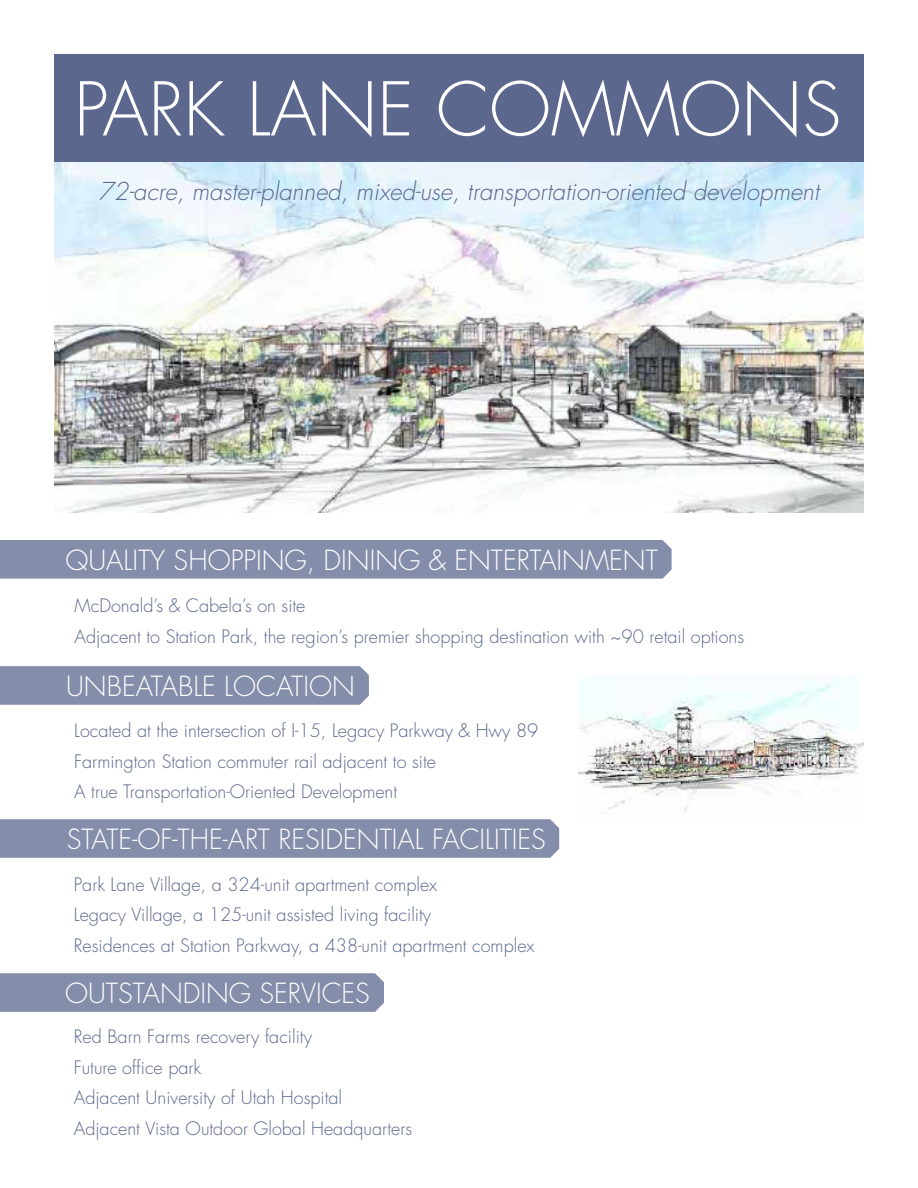
<style>
.page{position:relative;width:918px;height:1188px;background:#fff}
.page>*{position:absolute;margin:0;border:0;box-sizing:border-box;transform-origin:0 0}
.t1{font:300 72px "Futura";color:#fff}
.t2{font:300 27px "Futura";color:#fff}
.t3{font:italic 300 24px "Futura";color:#5b678d}
.t4{font:300 18px/30.6px "Futura";color:#5b678d}
</style>
<div class="page">
<img style="left:54px;top:162px;width:810px;height:351px">
<img style="left:579px;top:677px;width:285px;height:136px">
<div style="left:54px;top:54px;width:810px;height:108px;background:#5b678d"></div>
<div style="left:0;top:540px;width:672px;height:39px;background:#848da9"></div>
<div style="left:0;top:666px;width:369px;height:39px;background:#848da9"></div>
<div style="left:0;top:819px;width:559px;height:39px;background:#848da9"></div>
<div style="left:0;top:973px;width:384px;height:39px;background:#848da9"></div>
<h1 class="t1" style="left:74px;top:66px;width:769px">PARK LANE COMMONS</h1>
<h3 class="t3" style="left:99px;top:177px;width:722px">72-acre, master-planned, mixed-use, transportation-oriented development</h3>
<h2 class="t2" style="left:65px;top:543px;width:594px">QUALITY SHOPPING, DINING &amp; ENTERTAINMENT</h2>
<p class="t4" style="left:75px;top:591px;width:671px">McDonald’s &amp; Cabela’s on site<br>Adjacent to Station Park, the region’s premier shopping destination with ~90 retail options</p>
<h2 class="t2" style="left:66px;top:670px;width:290px">UNBEATABLE LOCATION</h2>
<p class="t4" style="left:74px;top:716px;width:466px">Located at the intersection of I-15, Legacy Parkway &amp; Hwy 89<br>Farmington Station commuter rail adjacent to site<br>A true Transportation-Oriented Development</p>
<h2 class="t2" style="left:67px;top:823px;width:481px">STATE-OF-THE-ART RESIDENTIAL FACILITIES</h2>
<p class="t4" style="left:74px;top:869px;width:462px">Park Lane Village, a 324-unit apartment complex<br>Legacy Village, a 125-unit assisted living facility<br>Residences at Station Parkway, a 438-unit apartment complex</p>
<h2 class="t2" style="left:65px;top:977px;width:306px">OUTSTANDING SERVICES</h2>
<p class="t4" style="left:74px;top:1022px;width:340px">Red Barn Farms recovery facility<br>Future office park<br>Adjacent University of Utah Hospital Adjacent Vista Outdoor Global Headquarters</p>
</div>
